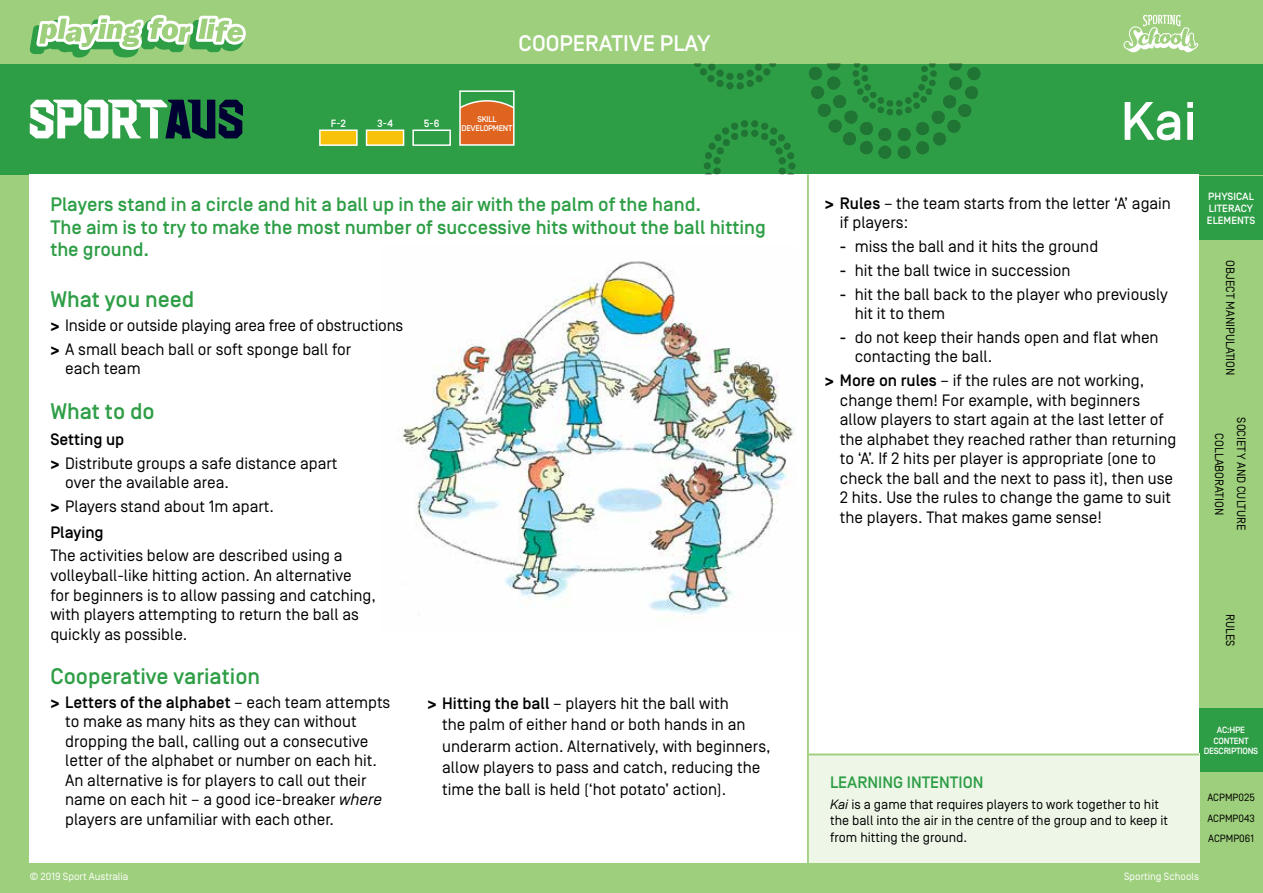
<style>
.page{position:relative;width:1263px;height:893px;background:#9ecf7c}
.page>*{position:absolute;margin:0;border:0;box-sizing:border-box;transform-origin:0 0}
.t1{font:500 54px "Simplon Norm";color:#fff}
.t2{font:500 22.5px "Simplon Norm";color:#2e9e46}
.t3{font:500 22.5px "Simplon Norm";color:#fff}
.t4{font:500 19.5px/22.5px "Simplon Norm";color:#2e9e46}
.t5{font:16.5px/19.5px "Simplon Norm";color:#000}
.t6{font:500 16.5px "Simplon Norm";color:#2e9e46}
.t7{font:500 16.5px "Simplon Norm";color:#000}
.t8{font:13.5px/16.5px "Simplon Norm";color:#000}
.t9{font:12px/22px "Simplon Norm";color:#000;text-align:center}
.t10{font:10.5px "Simplon Norm";color:#fff}
.t11{font:500 10.5px/12px "Simplon Norm";color:#fff}
.t12{font:10.5px/20.5px "Simplon Norm";color:#000;text-align:justify}
.t13{font:500 9px/10.5px "Simplon Norm";letter-spacing:-.03em;color:#fff;text-align:center}
.t14{font:500 8.25px/9px "Simplon Norm";letter-spacing:-.03em;color:#fff;text-align:center}
.s1{font-weight:700}
.s2{font-weight:500}
.s3{font-style:italic}
</style>
<div class="page">
<div style="left:0;top:64px;width:1263px;height:110px;background:#2e9e46"></div>
<svg style="left:1123px;top:15px;width:75px;height:37px"></svg>
<svg style="left:30px;top:15px;width:216px;height:43px"></svg>
<div style="left:1199px;top:176px;width:64px;height:64px;background:#2e9e46"></div>
<div style="left:1199px;top:708px;width:64px;height:64px;background:#2e9e46"></div>
<div style="left:30px;top:174px;width:1169px;height:689px;background:#fff"></div>
<svg style="left:30px;top:100px;width:213px;height:38px"></svg>
<img style="left:400px;top:261px;width:396px;height:355px">
<div style="left:809px;top:754px;width:390px;height:109px;background:#edf6e7"></div>
<hr style="left:807px;top:174px;width:2px;height:689px;background:#9ecf7c">
<hr style="left:809px;top:754px;width:390px;height:1px;background:#9ecf7c">
<div style="left:319px;top:130px;width:39px;height:16px;background:#f9c20a;border:2px solid #fff"></div>
<div style="left:366px;top:130px;width:38px;height:16px;background:#f9c20a;border:2px solid #fff"></div>
<div style="left:412px;top:130px;width:39px;height:16px;border:2px solid #fff"></div>
<svg style="left:462px;top:100px;width:49px;height:43px;background:#d86c29"></svg>
<div style="left:459px;top:90px;width:55px;height:56px;border:2px solid #fff"></div>
<svg style="left:809px;top:64px;width:172px;height:95px"></svg>
<div style="left:920px;top:96px;width:7px;height:7px;background:#217534;border-radius:50%"></div>
<div style="left:869px;top:102px;width:7px;height:7px;background:#217534;border-radius:50%"></div>
<svg style="left:704px;top:120px;width:91px;height:54px"></svg>
<div style="left:751px;top:120px;width:7px;height:7px;background:#217534;border-radius:50%"></div>
<div style="left:731px;top:123px;width:7px;height:7px;background:#217534;border-radius:50%"></div>
<svg style="left:694px;top:64px;width:82px;height:25px"></svg>
<div style="left:700px;top:68px;width:7px;height:7px;background:#217534;border-radius:50%"></div>
<div style="left:763px;top:68px;width:7px;height:8px;background:#217534;border-radius:50%"></div>
<div style="left:707px;top:75px;width:7px;height:7px;background:#217534;border-radius:50%"></div>
<h2 class="t3" style="left:519px;top:31px;width:193px">COOPERATIVE PLAY</h2>
<p class="t11" style="left:331px;top:117px;width:17px">F-2</p>
<p class="t11" style="left:377px;top:117px;width:17px">3-4</p>
<p class="t11" style="left:424px;top:117px;width:17px">5-6</p>
<p class="t14" style="left:461px;top:115px;width:52px">SKILL<br>DEVELOPMENT</p>
<p class="t4" style="left:50px;top:194px;width:717px">Players stand in a circle and hit a ball up in the air with the palm of the hand.<br>The aim is to try to make the most number of successive hits without the ball hitting the ground.</p>
<h2 class="t2" style="left:50px;top:288px;width:145px">What you need</h2>
<p class="t5" style="left:50px;top:314px;width:355px;line-height:23.7px"><span class="s1">&gt;</span> Inside or outside playing area free of obstructions <span class="s1">&gt;</span> A small beach ball or soft sponge ball for</p>
<p class="t5" style="left:65px;top:359px;width:77px">each team</p>
<h2 class="t2" style="left:50px;top:399px;width:106px">What to do</h2>
<p class="t5" style="left:50px;top:428px;width:289px;line-height:23.7px"><span class="s2">Setting up<br></span><span class="s1">&gt;</span> Distribute groups a safe distance apart</p>
<p class="t5" style="left:50px;top:471px;width:225px;line-height:23.7px;text-indent:15px">over the available area.<br><span class="s1">&gt;</span> Players stand about 1m apart.</p>
<p class="t7" style="left:50px;top:523px;width:55px">Playing</p>
<p class="t5" style="left:50px;top:546px;width:327px">The activities below are described using a volleyball-like hitting action. An alternative<br>for beginners is to allow passing and catching, with players attempting to return the ball as quickly as possible.</p>
<h2 class="t2" style="left:50px;top:664px;width:211px">Cooperative variation</h2>
<p class="t5" style="left:65px;top:693px;width:327px;text-indent:-15px"><span class="s1">&gt;</span> <span class="s2">Letters of the alphabet</span> – each team attempts to make as many hits as they can without dropping the ball, calling out a consecutive letter of the alphabet or number on each hit.<br>An alternative is for players to call out their name on each hit – a good ice-breaker <span class="s3">where </span>players are unfamiliar with each other.</p>
<p class="t5" style="left:442px;top:692px;width:330px;line-height:21.6px;text-indent:-15px"><span class="s1">&gt;</span> <span class="s2">Hitting the ball</span> – players hit the ball with<br>the palm of either hand or both hands in an underarm action. Alternatively, with beginners, allow players to pass and catch, reducing the time the ball is held (‘hot potato’ action).</p>
<h1 class="t1" style="left:1121px;top:93px;width:78px">Kai</h1>
<p class="t5" style="left:840px;top:194px;width:333px;text-indent:-15px"><span class="s1">&gt;</span> <span class="s2">Rules</span> – the team starts from the letter ‘A’ again if players:</p>
<p class="t5" style="left:840px;top:237px;width:260px"><span class="s2">-</span> miss the ball and it hits the ground</p>
<p class="t5" style="left:840px;top:261px;width:232px"><span class="s2">-</span> hit the ball twice in succession</p>
<p class="t5" style="left:855px;top:285px;width:315px;text-indent:-15px"><span class="s2">-</span> hit the ball back to the player who previously hit it to them</p>
<p class="t5" style="left:855px;top:328px;width:305px;text-indent:-15px"><span class="s2">-</span> do not keep their hands open and flat when contacting the ball.</p>
<p class="t5" style="left:840px;top:371px;width:338px;text-indent:-15px"><span class="s1">&gt;</span> <span class="s2">More on rules</span> – if the rules are not working, change them! For example, with beginners allow players to start again at the last letter of the alphabet they reached rather than returning to ‘A’. If 2 hits per player is appropriate (one to check the ball and the next to pass it), then use 2 hits. Use the rules to change the game to suit the players. That makes game sense!</p>
<p class="t11" style="left:1207px;top:191px;width:50px">PHYSICAL<br>LITERACY<br>ELEMENTS</p>
<p class="t9" style="left:1241px;top:260px;width:117px;rotate:90deg">OBJECT MANIPULATION</p>
<p class="t9" style="left:1252px;top:417px;width:115px;rotate:90deg">SOCIETY AND CULTURE<br>COLLABORATION</p>
<p class="t6" style="left:830px;top:774px;width:155px">LEARNING INTENTION</p>
<p class="t8" style="left:830px;top:796px;width:340px"><span class="s3">Kai</span> is a game that requires players to work together to hit the ball into the air in the centre of the group and to keep it from hitting the ground.</p>
<p class="t9" style="left:1241px;top:614px;width:34px;rotate:90deg">RULES</p>
<p class="t13" style="left:1204px;top:725px;width:56px">AC:HPE<br>CONTENT<br>DESCRIPTIONS</p>
<p class="t12" style="left:1207px;top:788px;width:49px">ACPMP025<br>ACPMP043<br>ACPMP061</p>
<p class="t10" style="left:30px;top:871px;width:100px">© 2019 Sport Australia</p>
<p class="t10" style="left:1124px;top:871px;width:77px">Sporting Schools</p>
</div>
